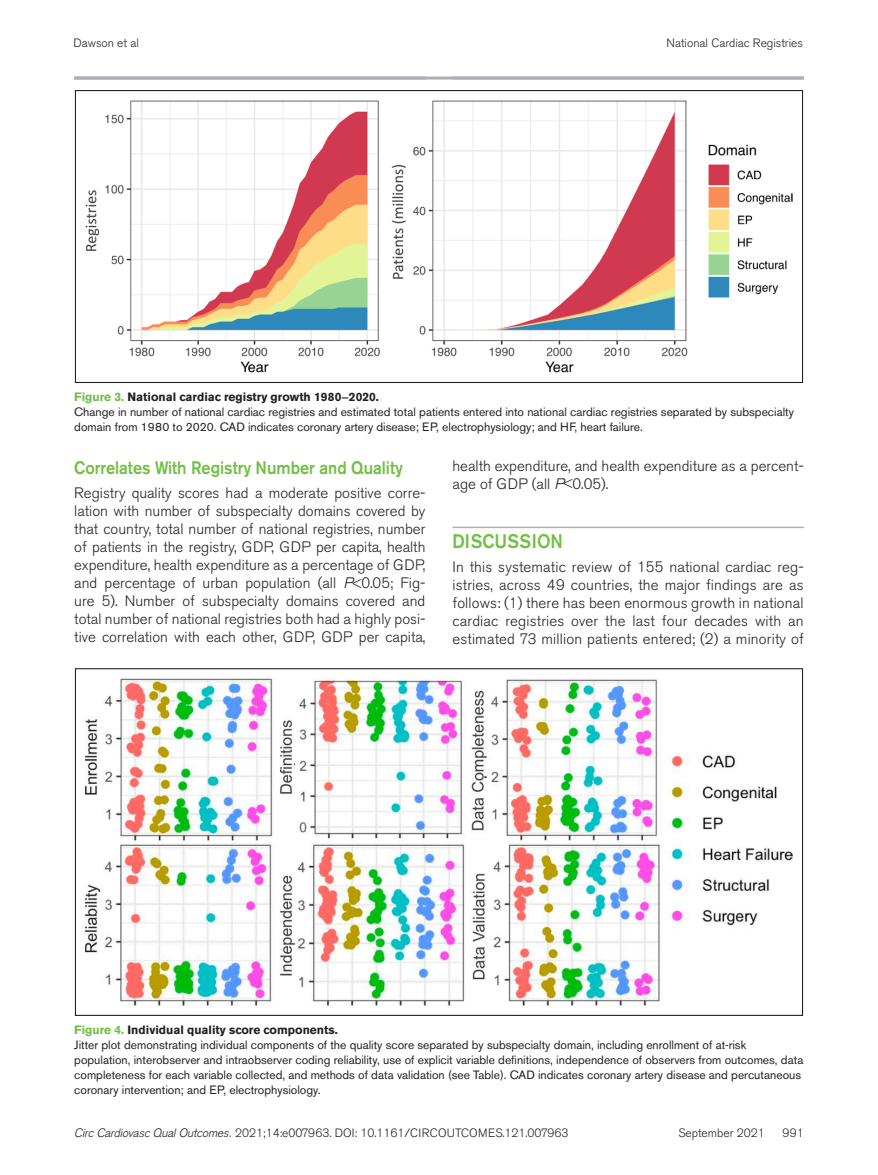
<style>
.page{position:relative;width:878px;height:1175px;background:#fff}
.page>*{position:absolute;margin:0;border:0;box-sizing:border-box;transform-origin:0 0}
.t1{font:500 19.5px "Akzidenz Grotesk BE";color:#71bf44;scale:.9 1}
.t2{font:500 18px "Akzidenz Grotesk BE";color:#71bf44;scale:.9 1}
.t3{font:300 15px/18px "Akzidenz Grotesk BE";color:#231f20;text-align:justify}
.t4{font:12px/15px "Akzidenz Grotesk BE";color:#231f20}
.t5{font:300 12px "Akzidenz Grotesk BE";color:#231f20}
.s1{font-weight:700;color:#71bf44}
.s2{font-weight:700}
.s3{font-family:"Gandhari Unicode";font-weight:700}
.s4{font-family:"Akzidenz Grotesk";font-style:italic}
.s5{font-size:12.75px}
</style>
<div class="page">
<hr style="left:74px;top:76px;width:729px;height:4px;background:#b9babe">
<hr style="left:452px;top:526px;width:351px;height:2px;background:#aeafb3">
<svg style="left:74px;top:90px;width:729px;height:293px"></svg>
<svg style="left:74px;top:668px;width:729px;height:348px"></svg>
<p class="t5" style="left:74px;top:36px;width:67px">Dawson et al</p>
<p class="t5" style="left:666px;top:36px;width:138px">National Cardiac Registries</p>
<p class="t4" style="left:74px;top:390px;width:721px"><span class="s1">Figure 3.</span> <span class="s2">National cardiac registry growth 1980</span><span class="s3">–</span><span class="s2">2020.<br></span>Change in number of national cardiac registries and estimated total patients entered into national cardiac registries separated by subspecialty domain from 1980 to 2020. CAD indicates coronary artery disease; EP, electrophysiology; and HF, heart failure.</p>
<p class="t2" style="left:74px;top:457px;width:366px">Correlates With Registry Number and Quality</p>
<p class="t3" style="left:74px;top:484px;width:353px">Registry quality scores had a moderate positive corre&shy;lation with number of subspecialty domains covered by that country, total number of national registries, number of patients in the registry, GDP, GDP per capita, health expenditure, health expenditure as a percentage of GDP, and percentage of urban population (all <span class="s4">P</span><span class="s5">&lt;</span>0.05; Fig&shy;ure 5). Number of subspecialty domains covered and total number of national registries both had a highly posi&shy;tive correlation with each other, GDP, GDP per capita,</p>
<p class="t3" style="left:452px;top:457px;width:353px">health expenditure, and health expenditure as a percent&shy;age of GDP (all <span class="s4">P</span><span class="s5">&lt;</span>0.05).</p>
<h1 class="t1" style="left:452px;top:529px;width:124px">DISCUSSION</h1>
<p class="t3" style="left:452px;top:558px;width:353px">In this systematic review of 155 national cardiac reg&shy;istries, across 49 countries, the major findings are as follows: (1) there has been enormous growth in national cardiac registries over the last four decades with an estimated 73 million patients entered; (2) a minority of</p>
<p class="t4" style="left:74px;top:1022px;width:730px"><span class="s1">Figure 4.</span> <span class="s2">Individual quality score components.<br></span>Jitter plot demonstrating individual components of the quality score separated by subspecialty domain, including enrollment of at-risk population, interobserver and intraobserver coding reliability, use of explicit variable definitions, independence of observers from outcomes, data completeness for each variable collected, and methods of data validation (see Table). CAD indicates coronary artery disease and percutaneous coronary intervention; and EP, electrophysiology.</p>
<p class="t5" style="left:74px;top:1126px;width:496px"><span class="s4">Circ Cardiovasc Qual Outcomes.</span> 2021;14:e007963. DOI: 10.1161/CIRCOUTCOMES.121.007963</p>
<p class="t5" style="left:678px;top:1126px;width:88px">September 2021</p>
<p class="t5" style="left:782px;top:1126px;width:23px">991</p>
</div>
